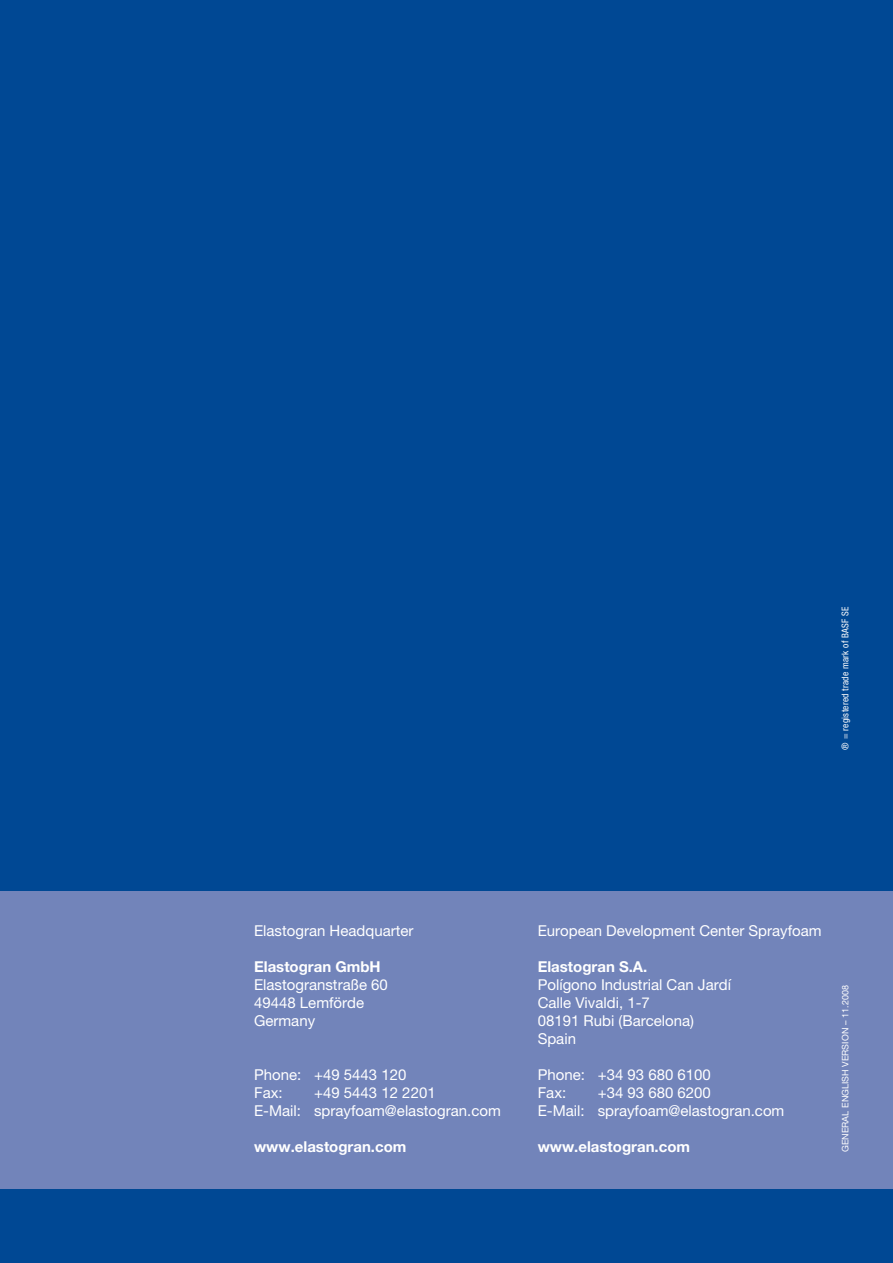
<style>
.page{position:relative;width:893px;height:1263px;background:#004894}
.page>*{position:absolute;margin:0;border:0;box-sizing:border-box;transform-origin:0 0}
.t1{font:15px/18px "Helvetica Neue LT Pro";color:#fff}
.t2{font:700 15px "Helvetica Neue LT Pro";color:#fff}
.t3{font:condensed 9.3px "Helvetica Neue LT Pro";letter-spacing:.025em;color:#fff}
.t4{font:9px "Helvetica Neue LT Pro";color:#fff}
</style>
<div class="page">
<div style="left:0;top:891px;width:893px;height:297px;background:#7284ba"></div>
<p class="t3" style="left:840px;top:749px;width:144px;rotate:-90deg">® = registered trade mark of BASF SE</p>
<p class="t1" style="left:254px;top:921px;width:161px">Elastogran Headquarter</p>
<p class="t2" style="left:254px;top:957px;width:128px">Elastogran GmbH</p>
<p class="t1" style="left:254px;top:975px;width:135px">Elastogranstraße 60<br>49448 Lemförde<br>Germany</p>
<p class="t1" style="left:254px;top:1065px;width:108px">Phone: +49 5443</p>
<p class="t1" style="left:381px;top:1065px;width:27px">120</p>
<p class="t1" style="left:254px;top:1083px;width:30px">Fax:</p>
<p class="t1" style="left:314px;top:1083px;width:48px">+49 5443</p>
<p class="t1" style="left:254px;top:1083px;width:248px;text-indent:127px">12 2201<br>E-Mail: sprayfoam@elastogran.com</p>
<p class="t2" style="left:254px;top:1137px;width:154px">www.elastogran.com</p>
<p class="t1" style="left:538px;top:921px;width:285px">European Development Center Sprayfoam</p>
<p class="t2" style="left:538px;top:957px;width:111px">Elastogran S.A.</p>
<p class="t1" style="left:538px;top:975px;width:195px">Polígono Industrial Can Jardí<br>Calle Vivaldi, 1-7<br>08191 Rubi (Barcelona)<br>Spain</p>
<p class="t1" style="left:538px;top:1065px;width:175px">Phone: +34 93 680 6100<br>Fax:</p>
<p class="t1" style="left:538px;top:1083px;width:248px;text-indent:60px">+34 93 680 6200<br>E-Mail: sprayfoam@elastogran.com</p>
<p class="t2" style="left:538px;top:1137px;width:154px">www.elastogran.com</p>
<p class="t4" style="left:840px;top:1152px;width:168px;rotate:-90deg">GENERAL ENGLISH VERSION – 11.2008</p>
</div>
